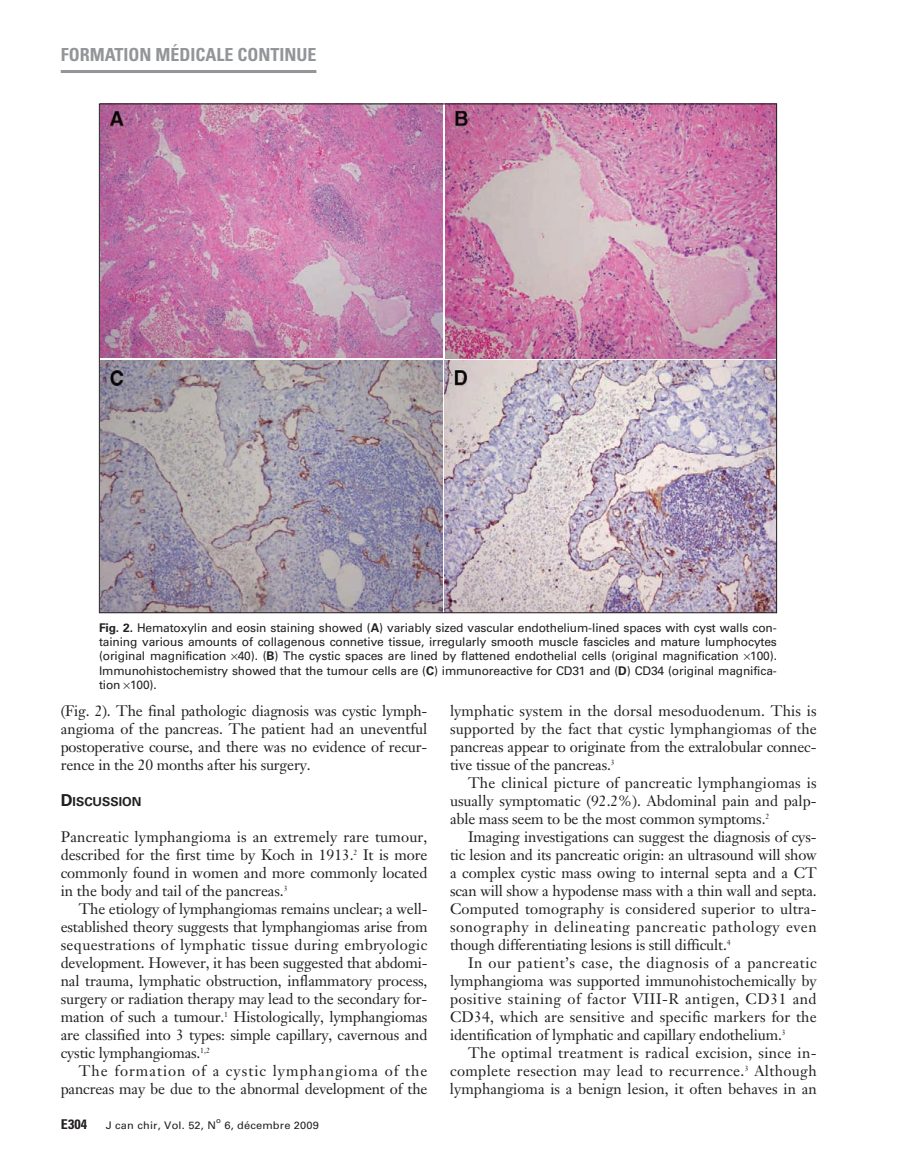
<style>
.page{position:relative;width:918px;height:1175px;background:#fff}
.page>*{position:absolute;margin:0;border:0;box-sizing:border-box;transform-origin:0 0}
.t1{font:700 condensed 18px "Univers";color:#939598}
.t2{font:15px/18px "Janson Text";letter-spacing:-.01em;color:#231f20;text-align:justify}
.t3{font:700 condensed 13.5px "Univers";color:#231f20;scale:1.05 1}
.t4{font:700 12.3px "Univers";color:#231f20}
.t5{font:12px/14.2px "Univers";letter-spacing:-.01em;color:#231f20;text-align:justify}
.t6{font:10.5px "Univers";letter-spacing:.015em;color:#231f20;scale:1.05 1}
.t7{font:7.5px "Univers";color:#231f20;scale:1.05 1}
.s1{font-weight:700}
.s2{font-size:16.5px}
</style>
<div class="page">
<hr style="left:61px;top:70px;width:255px;height:3px;background:#939598">
<img style="left:101px;top:106px;width:342px;height:252px">
<img style="left:445px;top:106px;width:330px;height:252px">
<img style="left:101px;top:360px;width:342px;height:251px">
<img style="left:445px;top:360px;width:330px;height:251px">
<p class="t1" style="left:61px;top:48px;width:257px">FORMATION MÉDICALE CONTINUE</p>
<p class="t5" style="left:99px;top:621px;width:680px"><span class="s1">Fig. 2.</span> Hematoxylin and eosin staining showed (<span class="s1">A</span>) variably sized vascular endothelium-lined spaces with cyst walls con&shy;taining various amounts of collagenous connetive tissue, irregularly smooth muscle fascicles and mature lumphocytes (original magnification 40). (<span class="s1">B</span>) The cystic spaces are lined by flattened endothelial cells (original magnification 100).<br>Immunohistochemistry showed that the tumour cells are (<span class="s1">C</span>) immunoreactive for CD31 and (<span class="s1">D</span>) CD34 (original magnifica&shy;tion 100).</p>
<p class="t2" style="left:61px;top:703px;width:368px">(Fig. 2). The final pathologic diagnosis was cystic lymph - angioma of the pancreas. The patient had an uneventful postoperative course, and there was no evidence of recur&shy;rence in the 20 months after his surgery.</p>
<p class="t4" style="left:61px;top:797px;width:82px"><span class="s2">D</span>ISCUSSION</p>
<p class="t2" style="left:61px;top:829px;width:368px">Pancreatic lymphangioma is an extremely rare tumour, described for the first time by Koch in 1913.<sup>2</sup> It is more commonly found in women and more commonly located in the body and tail of the pancreas.<sup>3</sup></p>
<p class="t2" style="left:61px;top:901px;width:368px;text-indent:18px">The etiology of lymphangiomas remains unclear; a well&shy;established theory suggests that lymphangiomas arise from sequestrations of lymphatic tissue during embryo logic development. However, it has been suggested that abdomi&shy;nal trauma, lymphatic obstruction, inflammatory process, surgery or radiation therapy may lead to the secondary for&shy;mation of such a tumour.<sup>1</sup> Histologically, lymph angiomas are classified into 3 types: simple capillary, caver nous and cystic lymphangiomas.<sup>1,2</sup></p>
<p class="t2" style="left:61px;top:1063px;width:368px;text-align:right">The formation of a cystic lymphangioma of the pancreas may be due to the abnormal development of the</p>
<p class="t3" style="left:61px;top:1119px;width:27px">E304</p>
<p class="t6" style="left:106px;top:1121px;width:107px">J can chir, Vol. 52, N</p>
<p class="t7" style="left:216px;top:1118px;width:6px">o</p>
<p class="t6" style="left:224px;top:1121px;width:92px">6, décembre 2009</p>
<p class="t2" style="left:450px;top:703px;width:368px">lymph atic system in the dorsal mesoduodenum. This is supported by the fact that cystic lymphangiomas of the pancreas appear to originate from the extralobular connec&shy;tive tissue of the pancreas.<sup>3</sup></p>
<p class="t2" style="left:450px;top:775px;width:368px;text-indent:18px">The clinical picture of pancreatic lymphangiomas is usually symptomatic (92.2%). Abdominal pain and palp - able mass seem to be the most common symptoms.<sup>2</sup></p>
<p class="t2" style="left:450px;top:829px;width:368px;text-indent:18px">Imaging investigations can suggest the diagnosis of cys&shy;tic lesion and its pancreatic origin: an ultrasound will show a complex cystic mass owing to internal septa and a CT scan will show a hypodense mass with a thin wall and septa.<br>Computed tomography is considered superior to ultra&shy;sonography in delineating pancreatic pathology even though differentiating lesions is still difficult.<sup>4</sup></p>
<p class="t2" style="left:450px;top:955px;width:368px;text-indent:18px">In our patient’s case, the diagnosis of a pancreatic lymph angioma was supported immunohistochemically by posi tive staining of factor VIII-R antigen, CD31 and CD34, which are sensitive and specific markers for the identification of lymphatic and capillary endothelium.<sup>3</sup></p>
<p class="t2" style="left:450px;top:1045px;width:368px;text-indent:18px">The optimal treatment is radical excision, since in - complete resection may lead to recurrence.<sup>3</sup> Although lymph angioma is a benign lesion, it often behaves in an</p>
</div>
